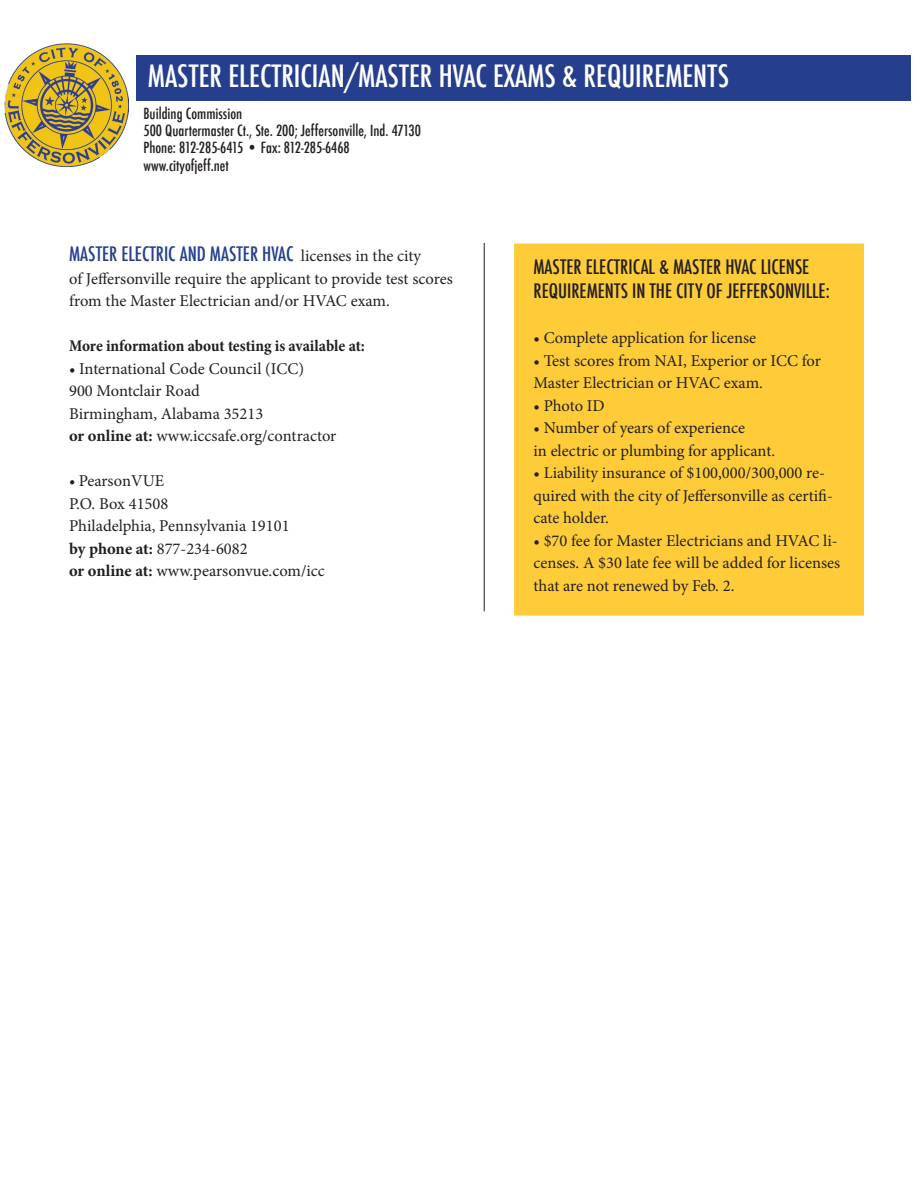
<style>
.page{position:relative;width:918px;height:1188px;background:#fff}
.page>*{position:absolute;margin:0;border:0;box-sizing:border-box;transform-origin:0 0}
.t1{font:500 condensed 30px "Futura";color:#fff}
.t2{font:500 condensed 19.5px/23.4px "Futura";color:#231f20}
.t3{font:500 condensed 19.5px "Futura";color:#253f8e}
.t4{font:16.5px/22.5px "Minion Pro";color:#231f20}
.t5{font:700 condensed 16.5px "Minion Pro";letter-spacing:-.005em;color:#231f20}
.t6{font:500 condensed 15px "Futura";color:#231f20}
.s1{font-family:"Minion Pro";font-weight:400;font-stretch:normal;font-size:16.5px;color:#231f20}
.s2{font-weight:700}
.s3{font-weight:700;font-stretch:condensed}
</style>
<div class="page">
<div style="left:136px;top:55px;width:774px;height:46px;background:#253f8e"></div>
<img style="left:5px;top:43px;width:123px;height:123px">
<hr style="left:484px;top:243px;width:1px;height:368px;background:#231f20">
<div style="left:514px;top:244px;width:350px;height:372px;background:#fecc39;border:2px solid #fecc39"></div>
<p class="t1" style="left:148px;top:56px;width:583px">MASTER ELECTRICIAN/MASTER HVAC EXAMS &amp; REQUIREMENTS</p>
<p class="t6" style="left:143px;top:104px;width:100px">Building Commission</p>
<p class="t6" style="left:143px;top:121px;width:279px">500 Quartermaster Ct., Ste. 200; Jeffersonville, Ind. 47130</p>
<p class="t6" style="left:143px;top:138px;width:208px">Phone: 812-285-6415 • Fax: 812-285-6468</p>
<p class="t6" style="left:143px;top:156px;width:87px">www.cityofjeff.net</p>
<p class="t3" style="left:69px;top:242px;width:354px">MASTER ELECTRIC AND MASTER HVAC <span class="s1">licenses in the city</span></p>
<p class="t4" style="left:69px;top:267px;width:385px">of Jeffersonville require the applicant to provide test scores from the Master Electrician and/or HVAC exam.</p>
<p class="t5" style="left:69px;top:335px;width:297px">More information about testing is available at:</p>
<p class="t4" style="left:69px;top:357px;width:237px">• International Code Council (ICC)</p>
<p class="t4" style="left:69px;top:380px;width:132px">900 Montclair Road</p>
<p class="t4" style="left:69px;top:402px;width:196px">Birmingham, Alabama 35213</p>
<p class="t4" style="left:69px;top:425px;width:269px"><span class="s2">or online at:</span> www.iccsafe.org/contractor</p>
<p class="t4" style="left:69px;top:470px;width:97px"><span class="s3">•</span> PearsonVUE</p>
<p class="t4" style="left:69px;top:492px;width:101px">P.O. Box 41508</p>
<p class="t4" style="left:69px;top:515px;width:222px">Philadelphia, Pennsylvania 19101</p>
<p class="t4" style="left:69px;top:537px;width:180px"><span class="s2">by phone at:</span> 877-234-6082</p>
<p class="t4" style="left:69px;top:560px;width:257px"><span class="s2">or online at:</span> www.pearsonvue.com/icc</p>
<p class="t2" style="left:534px;top:255px;width:298px">MASTER ELECTRICAL &amp; MASTER HVAC LICENSE<br>REQUIREMENTS IN THE CITY OF JEFFERSONVILLE:</p>
<p class="t4" style="left:534px;top:327px;width:224px">• Complete application for license</p>
<p class="t4" style="left:534px;top:350px;width:289px">• Test scores from NAI, Experior or ICC for<br>Master Electrician or HVAC exam.</p>
<p class="t4" style="left:534px;top:395px;width:73px">• Photo ID</p>
<p class="t4" style="left:534px;top:417px;width:243px">• Number of years of experience<br>in electric or plumbing for applicant.</p>
<p class="t4" style="left:534px;top:462px;width:301px">• Liability insurance of $100,000/300,000 re&shy;quired with the city of Jeffersonville as certifi&shy;cate holder.</p>
<p class="t4" style="left:534px;top:530px;width:308px">• $70 fee for Master Electricians and HVAC li&shy;censes. A $30 late fee will be added for licenses that are not renewed by Feb. 2.</p>
</div>
